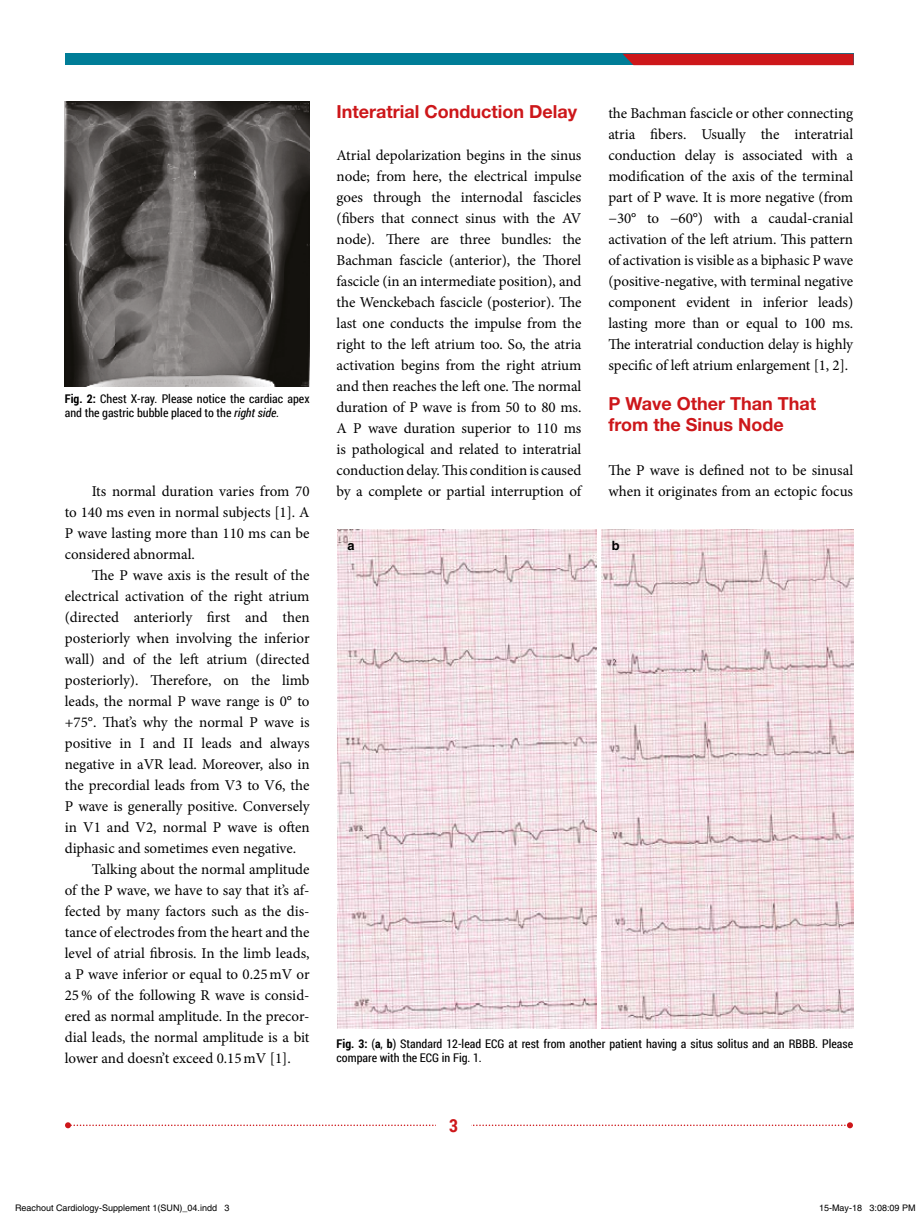
<style>
.page{position:relative;width:918px;height:1215px;background:#fff}
.page>*{position:absolute;margin:0;border:0;box-sizing:border-box;transform-origin:0 0}
.t1{font:700 18px/21.6px "Helvetica Neue";color:#cd171a}
.t2{font:700 18px "Roboto Condensed";color:#cd171a}
.t3{font:15px/21px "Minion Pro";letter-spacing:-.005em;color:#000;text-align:justify}
.t4{font:700 12.75px "Sghttp Helvetica";color:#000}
.t5{font:12px/14.4px "Roboto Condensed";color:#000}
.t6{font:9px "Helvetica";color:#000}
.s1{font-weight:700}
.s2{font-style:italic}
</style>
<div class="page">
<svg style="left:65px;top:1122px;width:788px;height:6px"></svg>
<div style="left:436px;top:1115px;width:35px;height:21px;background:#fff"></div>
<div style="left:65px;top:54px;width:789px;height:11px;background:#007d97"></div>
<div style="left:623px;top:54px;width:231px;height:11px;background:#cd171a"></div>
<img style="left:65px;top:101px;width:245px;height:285px">
<img style="left:337px;top:530px;width:260px;height:498px">
<img style="left:602px;top:530px;width:251px;height:498px">
<p class="t5" style="left:65px;top:391px;width:246px"><span class="s1">Fig. 2:</span> Chest X-ray. Please notice the cardiac apex and the gastric bubble placed to the <span class="s2">right side.</span></p>
<p class="t3" style="left:65px;top:481px;width:246px;text-indent:27px">Its normal duration varies from 70 to 140 ms even in normal subjects [1]. A P wave lasting more than 110 ms can be considered abnormal.</p>
<p class="t3" style="left:92px;top:565px;width:219px">The P wave axis is the result of the</p>
<p class="t3" style="left:65px;top:586px;width:246px">electrical activation of the right atrium</p>
<p class="t3" style="left:65px;top:607px;width:246px">(directed anteriorly first and then</p>
<p class="t3" style="left:65px;top:628px;width:246px">posteriorly when involving the inferior</p>
<p class="t3" style="left:65px;top:649px;width:246px">wall) and of the left atrium (directed</p>
<p class="t3" style="left:65px;top:670px;width:246px">posteriorly). Therefore, on the limb</p>
<p class="t3" style="left:65px;top:691px;width:246px">leads, the normal P wave range is 0° to</p>
<p class="t3" style="left:65px;top:712px;width:246px">+75°. That’s why the normal P wave is</p>
<p class="t3" style="left:65px;top:733px;width:246px">positive in I and II leads and always</p>
<p class="t3" style="left:65px;top:754px;width:246px">negative in aVR lead. Moreover, also in</p>
<p class="t3" style="left:65px;top:775px;width:246px">the precordial leads from V3 to V6, the</p>
<p class="t3" style="left:65px;top:796px;width:246px">P wave is generally positive. Conversely</p>
<p class="t3" style="left:65px;top:817px;width:246px">in V1 and V2, normal P wave is often</p>
<p class="t3" style="left:65px;top:838px;width:233px">diphasic and sometimes even negative.</p>
<p class="t3" style="left:92px;top:859px;width:219px">Talking about the normal amplitude</p>
<p class="t3" style="left:65px;top:880px;width:246px">of the P wave, we have to say that it’s af-</p>
<p class="t3" style="left:65px;top:901px;width:246px">fected by many factors such as the dis-</p>
<p class="t3" style="left:65px;top:922px;width:246px">tance of electrodes from the heart and the</p>
<p class="t3" style="left:65px;top:943px;width:246px">level of atrial fibrosis. In the limb leads,</p>
<p class="t3" style="left:65px;top:964px;width:246px">a P wave inferior or equal to 0.25mV or</p>
<p class="t3" style="left:65px;top:985px;width:246px">25% of the following R wave is consid-</p>
<p class="t3" style="left:65px;top:1006px;width:246px">ered as normal amplitude. In the precor-</p>
<p class="t3" style="left:65px;top:1027px;width:246px">dial leads, the normal amplitude is a bit</p>
<p class="t3" style="left:65px;top:1048px;width:228px">lower and doesn’t exceed 0.15mV [1].</p>
<p class="t1" style="left:337px;top:101px;width:242px">Interatrial Conduction Delay</p>
<p class="t3" style="left:337px;top:145px;width:246px">Atrial depolarization begins in the sinus node; from here, the electrical impulse goes through the internodal fascicles (fibers that connect sinus with the AV node). There are three bundles: the Bachman fascicle (anterior), the Thorel fascicle (in an intermediate position), and the Wenckebach fascicle (posterior). The last one conducts the impulse from the right to the left atrium too. So, the atria activation begins from the right atrium and then reaches the left one. The normal duration of P wave is from 50 to 80 ms.<br>A P wave duration superior to 110 ms is pathological and related to interatrial conduction delay. This condition is caused by a complete or partial interruption of</p>
<p class="t3" style="left:608px;top:103px;width:246px">the Bachman fascicle or other connecting atria fibers. Usually the interatrial conduction delay is associated with a modification of the axis of the terminal part of P wave. It is more negative (from −30° to −60°) with a caudal-cranial activation of the left atrium. This pattern of activation is visible as a biphasic P wave (positive-negative, with terminal negative component evident in inferior leads) lasting more than or equal to 100 ms.<br>The interatrial conduction delay is highly specific of left atrium enlargement [1, 2].</p>
<p class="t1" style="left:608px;top:392px;width:209px">P Wave Other Than That from the Sinus Node</p>
<p class="t3" style="left:608px;top:460px;width:246px">The P wave is defined not to be sinusal when it originates from an ectopic focus</p>
<p class="t4" style="left:347px;top:537px;width:9px">a</p>
<p class="t4" style="left:612px;top:537px;width:9px">b</p>
<p class="t5" style="left:337px;top:1036px;width:518px"><span class="s1">Fig. 3:</span> (<span class="s1">a</span>, <span class="s1">b</span>) Standard 12-lead ECG at rest from another patient having a situs solitus and an RBBB. Please compare with the ECG in Fig. 1.</p>
<p class="t2" style="left:449px;top:1113px;width:10px">3</p>
<p class="t6" style="left:15px;top:1202px;width:216px">Reachout Cardiology-Supplement 1(SUN)_04.indd 3</p>
<p class="t6" style="left:819px;top:1202px;width:98px">15-May-18 3:08:09 PM</p>
</div>
